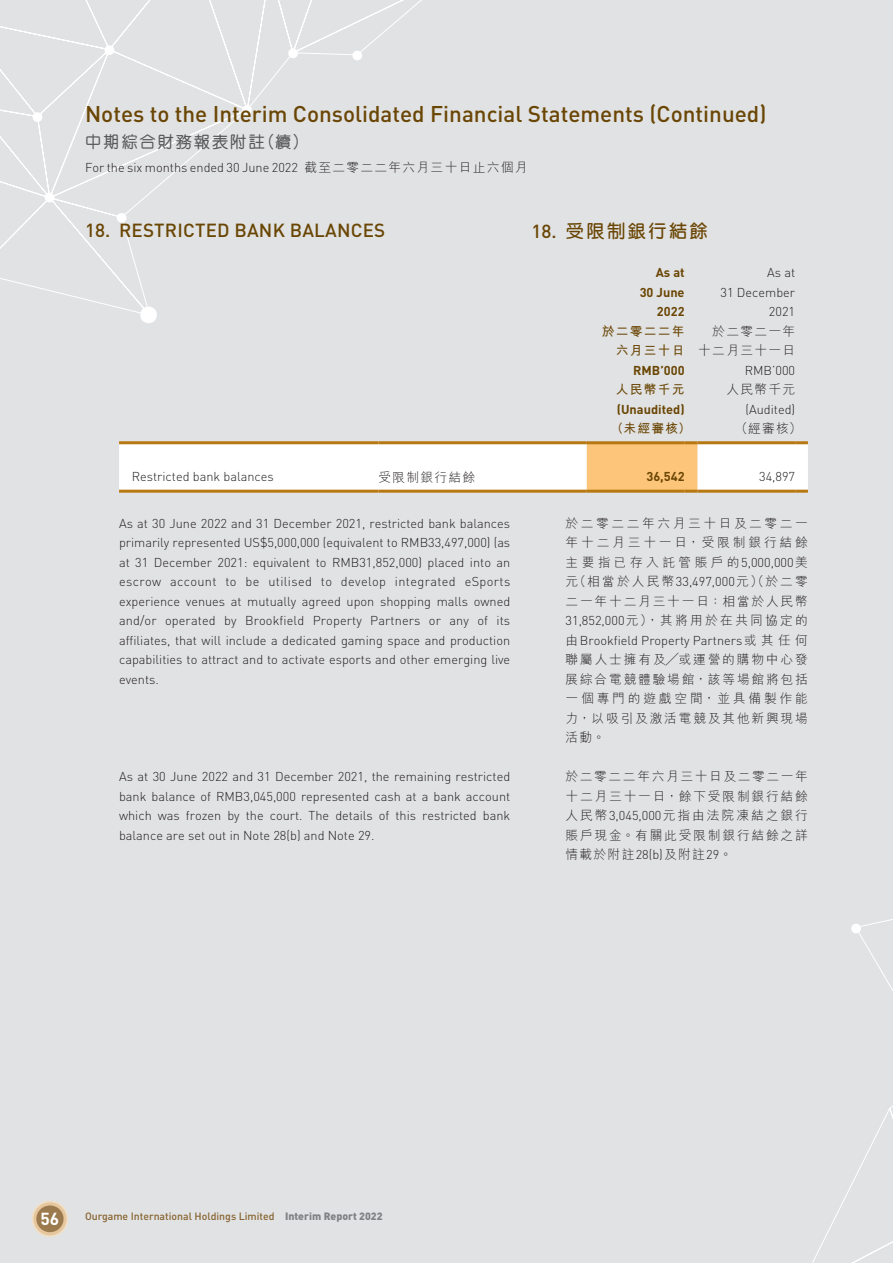
<style>
.page{position:relative;width:893px;height:1263px;background:#e1e2e4}
.page>*{position:absolute;margin:0;border:0;box-sizing:border-box;transform-origin:0 0}
.t1{font:500 22.5px "DIN Pro";color:#6a4604}
.t2{font:500 18.75px "DIN Pro";letter-spacing:.01em;color:#6a4604}
.t3{font:600 18.75px "M Yuen HK";letter-spacing:.1em;color:#6a4604}
.t4{font:700 17.25px "DIN Pro";color:#fff}
.t5{font:500 16.5px "M Yuen HK";letter-spacing:.1em;color:#57585a}
.t6{font:300 12.75px/19.5px "DIN Pro";color:#231f20;text-align:justify}
.t7{font:300 12.75px/19.5px "M Hei HK";letter-spacing:.14em;color:#231f20;text-align:justify}
.t8{font:700 12.75px/19.5px "DIN Pro";color:#6a4604;text-align:right}
.t9{font:700 12.75px/19.5px "M Hei HK";letter-spacing:.1em;color:#6a4604;text-align:right}
.t10{font:300 12.75px/19.5px "M Hei HK";letter-spacing:.1em;color:#231f20;text-align:right}
.t11{font:500 10.5px "DIN Pro";color:#86632f}
.s1{font-family:"M Hei HK"}
.s2{font-family:"DIN Pro";font-weight:500}
.s3{font-family:"DIN Pro"}
.s4{font-weight:900;color:#808285}
</style>
<div class="page">
<svg style="left:812px;top:919px;width:81px;height:344px"></svg>
<svg style="left:0;top:0;width:422px;height:313px"></svg>
<svg style="left:104px;top:45px;width:11px;height:11px"></svg>
<svg style="left:242px;top:105px;width:10px;height:11px"></svg>
<svg style="left:139px;top:305px;width:19px;height:18px"></svg>
<svg style="left:352px;top:50px;width:11px;height:11px"></svg>
<svg style="left:44px;top:192px;width:11px;height:11px"></svg>
<svg style="left:32px;top:112px;width:11px;height:11px"></svg>
<svg style="left:288px;top:48px;width:11px;height:11px"></svg>
<svg style="left:116px;top:212px;width:11px;height:11px"></svg>
<svg style="left:851px;top:923px;width:10px;height:11px"></svg>
<svg style="left:32px;top:1201px;width:36px;height:36px"></svg>
<div style="left:33px;top:1202px;width:33px;height:33px;background:#e5c69d;border-radius:50%"></div>
<div style="left:36px;top:1205px;width:28px;height:27px;background:#9b7b4d;border-radius:50%"></div>
<svg style="left:119px;top:441px;width:689px;height:52px"></svg>
<h1 class="t1" style="left:85px;top:99px;width:683px">Notes to the Interim Consolidated Financial Statements (Continued)</h1>
<p class="t5" style="left:85px;top:134px;width:225px">中期綜合財務報表附註（續）</p>
<p class="t6" style="left:85px;top:157px;width:444px">For the six months ended 30 June 2022 <span class="s1">截至二零二二年六月三十日止六個月</span></p>
<h2 class="t2" style="left:85px;top:218px;width:302px">18. RESTRICTED BANK BALANCES</h2>
<h2 class="t3" style="left:531px;top:222px;width:178px"><span class="s2">18.</span> 受限制銀行結餘</h2>
<p class="t8" style="left:640px;top:262px;width:46px">As at<br>30 June<br>2022</p>
<p class="t6" style="left:721px;top:262px;width:76px;text-align:right">As at<br>31 December<br>2021</p>
<p class="t9" style="left:602px;top:320px;width:84px">於二零二二年六月三十日</p>
<p class="t10" style="left:698px;top:321px;width:98px">於二零二一年十二月三十一日</p>
<p class="t8" style="left:633px;top:360px;width:53px">RMB’000</p>
<p class="t6" style="left:745px;top:360px;width:52px">RMB’000</p>
<p class="t9" style="left:616px;top:379px;width:70px">人民幣千元</p>
<p class="t7" style="left:726px;top:380px;width:70px">人民幣千元</p>
<p class="t8" style="left:617px;top:399px;width:69px">(Unaudited)</p>
<p class="t6" style="left:745px;top:399px;width:51px">(Audited)</p>
<p class="t9" style="left:611px;top:418px;width:82px">（未經審核）</p>
<p class="t7" style="left:735px;top:419px;width:68px">（經審核）</p>
<p class="t6" style="left:132px;top:466px;width:144px">Restricted bank balances</p>
<p class="t10" style="left:378px;top:467px;width:98px">受限制銀行結餘</p>
<p class="t8" style="left:646px;top:466px;width:40px">36,542</p>
<p class="t6" style="left:759px;top:466px;width:38px">34,897</p>
<p class="t6" style="left:119px;top:513px;width:393px">As at 30 June 2022 and 31 December 2021, restricted bank balances primarily represented US$5,000,000 (equivalent to RMB33,497,000) (as at 31 December 2021: equivalent to RMB31,852,000) placed into an escrow account to be utilised to develop integrated eSports experience venues at mutually agreed upon shopping malls owned and/or operated by Brookfield Property Partners or any of its affiliates, that will include a dedicated gaming space and production capabilities to attract and to activate esports and other emerging live events.</p>
<p class="t7" style="left:565px;top:513px;width:244px">於二零二二年六月三十日及二零二一年十二月三十一日，受限制銀行結餘主要指已存入託管賬戶的<span class="s3">5,000,000</span>美元（相當於人民幣<span class="s3">33,497,000</span>元）（於二零二一年十二月三十一日：相當於人民幣<span class="s3">31,852,000</span>元），其將用於在共同協定的</p>
<p class="t6" style="left:566px;top:630px;width:244px"><span class="s1">由</span>Brookfield Property Partners<span class="s1">或其任何</span></p>
<p class="t7" style="left:566px;top:650px;width:244px">聯屬人士擁有及╱或運營的購物中心發展綜合電競體驗場館，該等場館將包括一個專門的遊戲空間，並具備製作能力，以吸引及激活電競及其他新興現場活動。</p>
<p class="t7" style="left:566px;top:767px;width:244px">於二零二二年六月三十日及二零二一年十二月三十一日，餘下受限制銀行結餘人民幣<span class="s3">3,045,000</span>元指由法院凍結之銀行賬戶現金。有關此受限制銀行結餘之詳情載於附註<span class="s3">28(b)</span>及附註<span class="s3">29</span>。</p>
<p class="t6" style="left:119px;top:766px;width:393px">As at 30 June 2022 and 31 December 2021, the remaining restricted bank balance of RMB3,045,000 represented cash at a bank account which was frozen by the court. The details of this restricted bank balance are set out in Note 28(b) and Note 29.</p>
<h3 class="t4" style="left:41px;top:1206px;width:20px">56</h3>
<p class="t11" style="left:85px;top:1209px;width:299px">Ourgame International Holdings Limited <span class="s4">Interim Report 2022</span></p>
</div>
